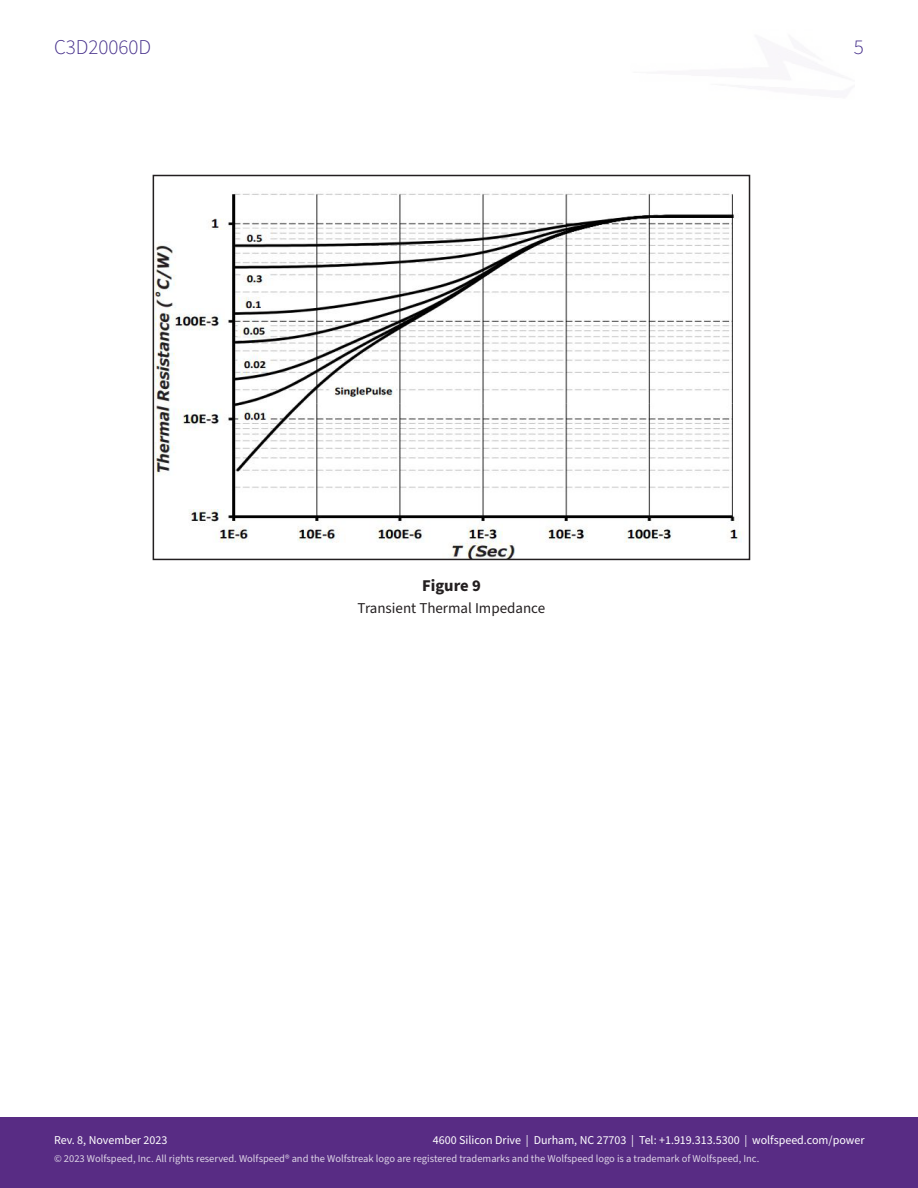
<style>
.page{position:relative;width:918px;height:1188px;background:#fff}
.page>*{position:absolute;margin:0;border:0;box-sizing:border-box;transform-origin:0 0}
.t1{font:300 21px "Source Sans Pro";color:#412a88}
.Section{font:700 16.5px "Source Sans Pro";color:#231f20}
.t2{font:15px "Source Sans Pro";color:#231f20}
.t3{font:12px "Source Sans Pro";color:#fff}
.t4{font:10.5px "Source Sans Pro";color:#fff}
</style>
<div class="page">
<div style="left:0;top:1118px;width:918px;height:70px;background:#582c84"></div>
<img style="left:156px;top:193px;width:586px;height:364px">
<div style="left:153px;top:175px;width:597px;height:385px;border:2px solid #231f20"></div>
<p class="t1" style="left:54px;top:33px;width:99px">C3D20060D</p>
<h1 class="t1" style="left:854px;top:33px;width:12px">5</h1>
<p class="Section" style="left:422px;top:574px;width:60px">Figure 9</p>
<p class="t2" style="left:358px;top:598px;width:189px">Transient Thermal Impedance</p>
<p class="t3" style="left:54px;top:1132px;width:115px">Rev. 8, November 2023</p>
<p class="t3" style="left:433px;top:1132px;width:433px">4600 Silicon Drive | Durham, NC 27703 | Tel: +1.919.313.5300 | wolfspeed.com/power</p>
<p class="t4" style="left:54px;top:1152px;width:707px">© 2023 Wolfspeed, Inc. All rights reserved. Wolfspeed® and the Wolfstreak logo are registered trademarks and the Wolfspeed logo is a trademark of Wolfspeed, Inc.</p>
</div>
